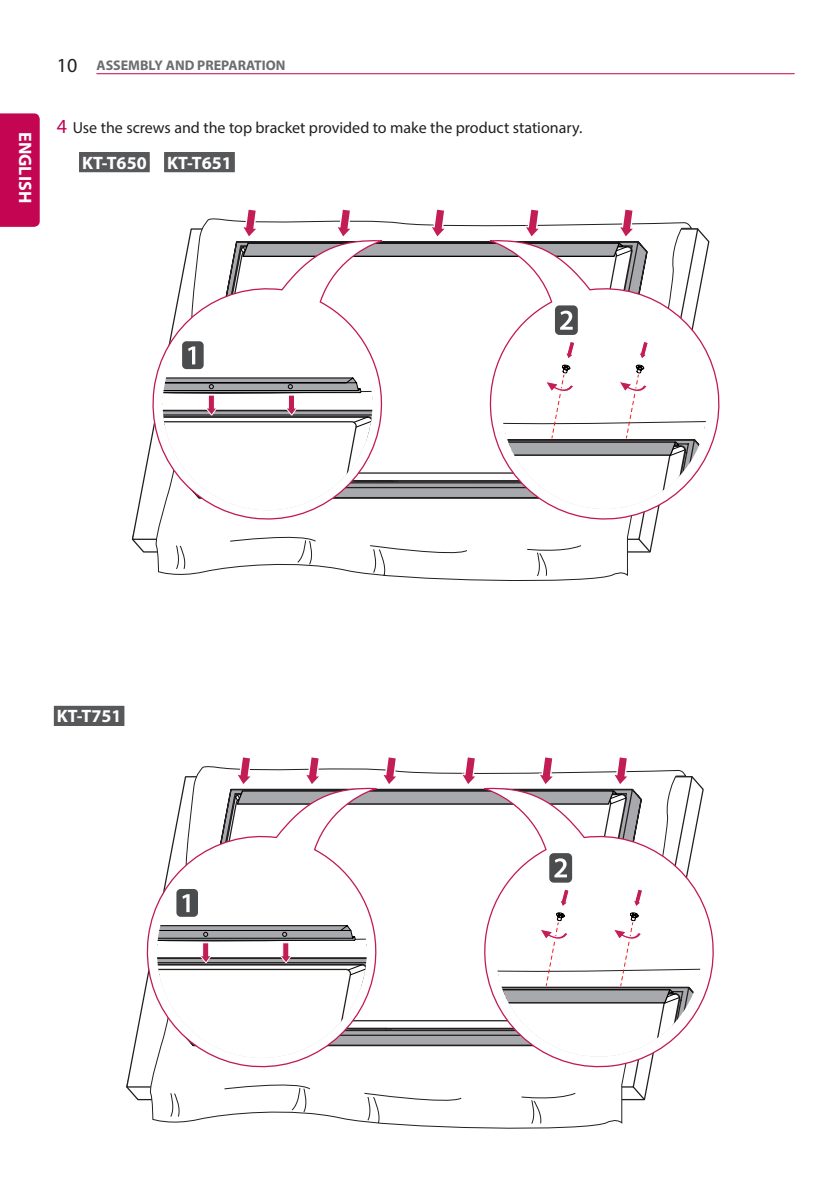
<style>
.page{position:relative;width:840px;height:1191px;background:#fff}
.page>*{position:absolute;margin:0;border:0;box-sizing:border-box;transform-origin:0 0}
.Box_Title{font:700 18px "Myriad Pro";color:#fff}
.Number_Big_N{font:16px "Myriad Pro";color:#231f20}
.t1{font:700 14px "Myriad Pro";color:#6c6d70}
.s1{font-weight:400;font-size:20px;color:#231f20}
.s2{font-size:20px;color:#c30552}
</style>
<div class="page">
<hr style="left:97px;top:73px;width:696px;height:1px;background:#c30552">
<div style="left:0;top:113px;width:40px;height:114px;background:#c30552"></div>
<svg style="left:154px;top:218px;width:537px;height:363px"></svg>
<svg style="left:391px;top:258px;width:88px;height:224px"></svg>
<hr style="left:235px;top:472px;width:370px;height:2px;background:#231f20">
<svg style="left:144px;top:239px;width:247px;height:288px"></svg>
<svg style="left:163px;top:377px;width:209px;height:133px"></svg>
<svg style="left:479px;top:239px;width:240px;height:288px"></svg>
<svg style="left:240px;top:209px;width:394px;height:49px"></svg>
<div style="left:181px;top:340px;width:23px;height:30px;border:2px solid #fff;border-radius:4px"></div>
<div style="left:182px;top:341px;width:21px;height:28px;background:#4b4c4d;border-radius:4px"></div>
<svg style="left:188px;top:337px;width:12px;height:27px"></svg>
<div style="left:553px;top:304px;width:25px;height:32px;border:2px solid #fff;border-radius:5px"></div>
<div style="left:554px;top:305px;width:23px;height:30px;background:#4b4c4d;border-radius:5px"></div>
<svg style="left:501px;top:311px;width:205px;height:198px"></svg>
<div style="left:79px;top:152px;width:70px;height:20px;background:#57585a"></div>
<div style="left:164px;top:152px;width:70px;height:20px;background:#57585a"></div>
<div style="left:54px;top:706px;width:70px;height:20px;background:#57585a"></div>
<svg style="left:148px;top:766px;width:538px;height:362px"></svg>
<svg style="left:386px;top:805px;width:88px;height:225px"></svg>
<hr style="left:229px;top:1020px;width:371px;height:1px;background:#231f20">
<svg style="left:139px;top:786px;width:247px;height:289px"></svg>
<svg style="left:157px;top:924px;width:209px;height:133px"></svg>
<svg style="left:474px;top:786px;width:239px;height:289px"></svg>
<svg style="left:234px;top:757px;width:394px;height:48px"></svg>
<div style="left:175px;top:888px;width:24px;height:29px;border:2px solid #fff;border-radius:4px"></div>
<div style="left:176px;top:889px;width:22px;height:27px;background:#4b4c4d;border-radius:4px"></div>
<svg style="left:182px;top:885px;width:12px;height:27px"></svg>
<div style="left:548px;top:852px;width:24px;height:31px;border:2px solid #fff;border-radius:4px"></div>
<div style="left:549px;top:853px;width:23px;height:29px;background:#4b4c4d;border-radius:4px"></div>
<svg style="left:495px;top:858px;width:206px;height:198px"></svg>
<p class="Box_Title" style="left:37px;top:132px;width:72px;rotate:90deg">ENGLISH</p>
<p class="t1" style="left:57px;top:57px;width:230px"><span class="s1">10</span> ASSEMBLY AND PREPARATION</p>
<p class="Number_Big_N" style="left:57px;top:118px;width:526px"><span class="s2">4</span> Use the screws and the top bracket provided to make the product stationary.</p>
<p class="Box_Title" style="left:82px;top:151px;width:66px">KT-T650</p>
<p class="Box_Title" style="left:167px;top:151px;width:66px">KT-T651</p>
<p class="Box_Title" style="left:57px;top:704px;width:66px">KT-T751</p>
</div>
